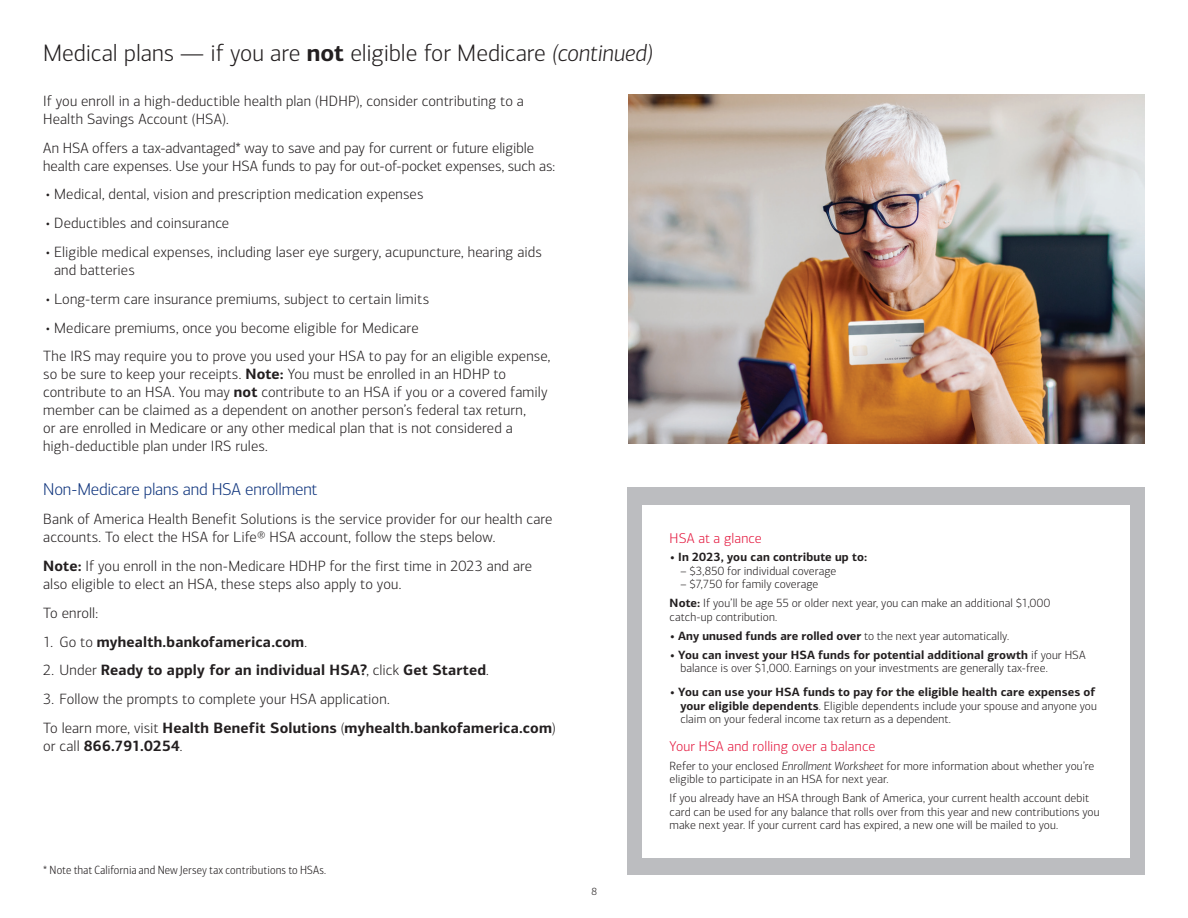
<style>
.page{position:relative;width:1188px;height:918px;background:#fff}
.page>*{position:absolute;margin:0;border:0;box-sizing:border-box;transform-origin:0 0}
.t1{font:300 24px "Connections";letter-spacing:-.005em;color:#231f20}
.t2{font:300 17.25px "Connections";letter-spacing:-.01em;color:#11367e}
.t3{font:300 15px/18px "Connections";letter-spacing:.005em;color:#231f20}
.t4{font:700 15px "Connections";letter-spacing:.01em;color:#231f20}
.t5{font:300 14.25px "Connections";letter-spacing:.01em;color:#e4183e}
.t6{font:300 12px/13.5px "Connections";letter-spacing:.01em;color:#231f20}
.t7{font:700 12px "Connections";letter-spacing:.005em;color:#231f20}
.t8{font:300 12px "Connections Cond";letter-spacing:.015em;color:#231f20}
.t9{font:300 10.5px "Connections";color:#231f20}
.s1{font-weight:700}
.s2{font-style:italic}
.s3{font-weight:300}
</style>
<div class="page">
<img style="left:628px;top:94px;width:517px;height:350px">
<div style="left:627px;top:488px;width:518px;height:387px;background:#bcbdc0"></div>
<div style="left:643px;top:505px;width:487px;height:353px;background:#fff"></div>
<h1 class="t1" style="left:43px;top:39px;width:611px">Medical plans — if you are <span class="s1">not</span> eligible for Medicare <span class="s2">(continued)</span></h1>
<p class="t3" style="left:43px;top:92px;width:482px">If you enroll in a high-deductible health plan (HDHP), consider contributing to a<br>Health Savings Account (HSA).</p>
<p class="t3" style="left:43px;top:139px;width:514px">An HSA offers a tax-advantaged* way to save and pay for current or future eligible health care expenses. Use your HSA funds to pay for out-of-pocket expenses, such as:</p>
<p class="t3" style="left:46px;top:185px;width:379px">• Medical, dental, vision and prescription medication expenses</p>
<p class="t3" style="left:46px;top:214px;width:185px">• Deductibles and coinsurance</p>
<p class="t3" style="left:54px;top:243px;width:489px;text-indent:-8px">• Eligible medical expenses, including laser eye surgery, acupuncture, hearing aids and batteries</p>
<p class="t3" style="left:46px;top:290px;width:385px">• Long-term care insurance premiums, subject to certain limits</p>
<p class="t3" style="left:43px;top:313px;width:509px;line-height:28.8px">• Medicare premiums, once you become eligible for Medicare<br>The IRS may require you to prove you used your HSA to pay for an eligible expense,</p>
<p class="t3" style="left:43px;top:365px;width:506px">so be sure to keep your receipts. <span class="s1">Note:</span> You must be enrolled in an HDHP to contribute to an HSA. You may <span class="s1">not</span> contribute to an HSA if you or a covered family member can be claimed as a dependent on another person’s federal tax return,<br>or are enrolled in Medicare or any other medical plan that is not considered a high-deductible plan under IRS rules.</p>
<p class="t2" style="left:43px;top:480px;width:276px">Non-Medicare plans and HSA enrollment</p>
<p class="t3" style="left:43px;top:510px;width:511px">Bank of America Health Benefit Solutions is the service provider for our health care accounts. To elect the HSA for Life® HSA account, follow the steps below.</p>
<p class="t3" style="left:43px;top:557px;width:490px"><span class="s1">Note:</span> If you enroll in the non-Medicare HDHP for the first time in 2023 and are also eligible to elect an HSA, these steps also apply to you.</p>
<p class="t3" style="left:43px;top:604px;width:56px">To enroll:</p>
<p class="t4" style="left:43px;top:632px;width:265px"><span class="s3">1. Go to</span> myhealth.bankofamerica.com<span class="s3">.</span></p>
<p class="t4" style="left:43px;top:661px;width:447px"><span class="s3">2. Under</span> Ready to apply for an individual HSA?<span class="s3">, click</span> Get Started<span class="s3">.</span></p>
<p class="t3" style="left:43px;top:685px;width:514px;line-height:28.8px">3. Follow the prompts to complete your HSA application.<br>To learn more, visit <span class="s1">Health Benefit Solutions</span> (<span class="s1">myhealth.bankofamerica.com</span>)</p>
<p class="t4" style="left:43px;top:737px;width:141px"><span class="s3">or call</span> 866.791.0254<span class="s3">.</span></p>
<p class="t8" style="left:43px;top:864px;width:285px">* Note that California and New Jersey tax contributions to HSAs.</p>
<p class="t9" style="left:591px;top:885px;width:7px">8</p>
<p class="t5" style="left:670px;top:530px;width:94px">HSA at a glance</p>
<p class="t7" style="left:670px;top:550px;width:198px">• In 2023, you can contribute up to:</p>
<p class="t6" style="left:680px;top:564px;width:157px">– $3,850 for individual coverage</p>
<p class="t6" style="left:670px;top:575px;width:382px;line-height:18.9px;text-indent:11px">– $7,750 for family coverage<br><span class="s1">Note:</span> If you’ll be age 55 or older next year, you can make an additional $1,000</p>
<p class="t6" style="left:670px;top:610px;width:109px">catch-up contribution.</p>
<p class="t7" style="left:670px;top:628px;width:341px">• Any unused funds are rolled over <span class="s3">to the next year automatically.</span></p>
<p class="t6" style="left:680px;top:648px;width:407px;text-indent:-10px"><span class="s1">• You can invest your HSA funds for potential additional growth</span> if your HSA balance is over $1,000. Earnings on your investments are generally tax-free.</p>
<p class="t6" style="left:680px;top:686px;width:418px;text-indent:-10px"><span class="s1">• You can use your HSA funds to pay for the eligible health care expenses of your eligible dependents</span>. Eligible dependents include your spouse and anyone you claim on your federal income tax return as a dependent.</p>
<p class="t5" style="left:670px;top:738px;width:207px">Your HSA and rolling over a balance</p>
<p class="t6" style="left:670px;top:759px;width:426px">Refer to your enclosed <span class="s2">Enrollment Worksheet</span> for more information about whether you’re eligible to participate in an HSA for next year.</p>
<p class="t6" style="left:670px;top:792px;width:431px">If you already have an HSA through Bank of America, your current health account debit card can be used for any balance that rolls over from this year and new contributions you make next year. If your current card has expired, a new one will be mailed to you.</p>
</div>
